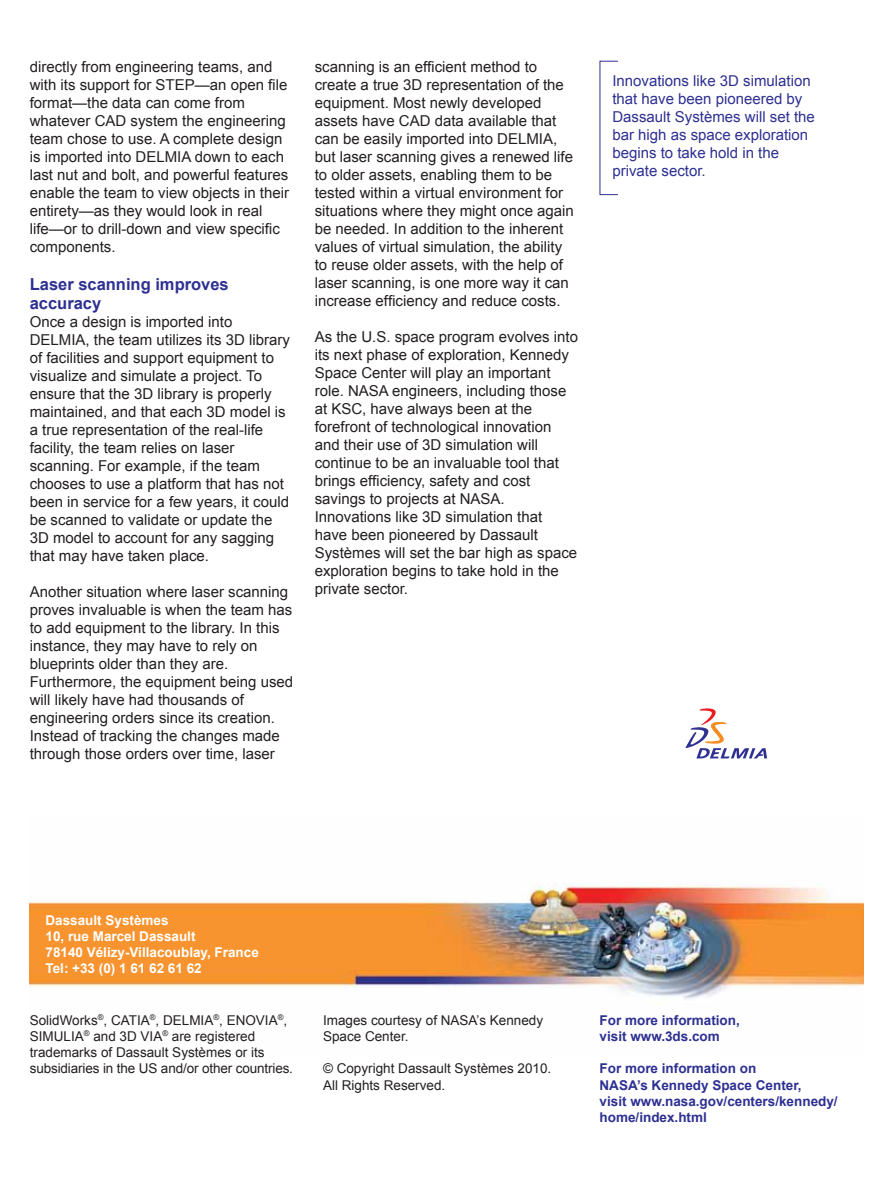
<style>
.page{position:relative;width:893px;height:1188px;background:#fff}
.page>*{position:absolute;margin:0;border:0;box-sizing:border-box;transform-origin:0 0}
.t1{font:700 16.5px/19.8px "Arial";color:#2e3092}
.t2{font:15px/18px "Arial";color:#231f20}
.t3{font:15px/18px "Arial";color:#2e3092}
.t4{font:13.5px/16.2px "Arial";color:#231f20}
.t5{font:700 13.5px/16.2px "Arial";color:#2e3092}
.t6{font:700 13.5px/16.2px "Arial";color:#fff}
</style>
<div class="page">
<img style="left:30px;top:883px;width:833px;height:122px">
<svg style="left:685px;top:708px;width:82px;height:50px"></svg>
<p class="t2" style="left:30px;top:58px;width:261px">directly from engineering teams, and with its support for STEP—an open file format—the data can come from whatever CAD system the engineering team chose to use. A complete design is imported into DELMIA down to each last nut and bolt, and powerful features enable the team to view objects in their entirety—as they would look in real life—or to drill-down and view specific components.</p>
<p class="t1" style="left:30px;top:274px;width:200px">Laser scanning improves accuracy</p>
<p class="t2" style="left:30px;top:313px;width:262px">Once a design is imported into DELMIA, the team utilizes its 3D library of facilities and support equipment to visualize and simulate a project. To ensure that the 3D library is properly maintained, and that each 3D model is a true representation of the real-life facility, the team relies on laser scanning. For example, if the team chooses to use a platform that has not been in service for a few years, it could be scanned to validate or update the 3D model to account for any sagging that may have taken place.</p>
<p class="t2" style="left:30px;top:583px;width:265px">Another situation where laser scanning proves invaluable is when the team has to add equipment to the library. In this instance, they may have to rely on blueprints older than they are.<br>Furthermore, the equipment being used will likely have had thousands of engineering orders since its creation.<br>Instead of tracking the changes made through those orders over time, laser</p>
<p class="t2" style="left:315px;top:58px;width:261px">scanning is an efficient method to create a true 3D representation of the equipment. Most newly developed assets have CAD data available that can be easily imported into DELMIA, but laser scanning gives a renewed life to older assets, enabling them to be tested within a virtual environment for situations where they might once again be needed. In addition to the inherent values of virtual simulation, the ability to reuse older assets, with the help of laser scanning, is one more way it can increase efficiency and reduce costs.</p>
<p class="t2" style="left:315px;top:328px;width:265px">As the U.S. space program evolves into its next phase of exploration, Kennedy Space Center will play an important role. NASA engineers, including those at KSC, have always been at the forefront of technological innovation and their use of 3D simulation will continue to be an invaluable tool that brings efficiency, safety and cost savings to projects at NASA.<br>Innovations like 3D simulation that have been pioneered by Dassault Systèmes will set the bar high as space exploration begins to take hold in the private sector.</p>
<p class="t3" style="left:612px;top:72px;width:204px">Innovations like 3D simulation that have been pioneered by<br>Dassault Systèmes will set the bar high as space exploration begins to take hold in the private sector.</p>
<p class="t6" style="left:45px;top:912px;width:215px">Dassault Systèmes<br>10, rue Marcel Dassault<br>78140 Vélizy-Villacoublay, France<br>Tel: +33 (0) 1 61 62 61 62</p>
<p class="t4" style="left:30px;top:1012px;width:265px">SolidWorks<sup>®</sup>, CATIA<sup>®</sup>, DELMIA<sup>®</sup>, ENOVIA<sup>®</sup>, SIMULIA<sup>®</sup> and 3D VIA<sup>®</sup> are registered trademarks of Dassault Systèmes or its subsidiaries in the US and/or other countries.</p>
<p class="t4" style="left:323px;top:1012px;width:222px">Images courtesy of NASA’s Kennedy<br>Space Center.</p>
<p class="t4" style="left:323px;top:1061px;width:230px">© Copyright Dassault Systèmes 2010.<br>All Rights Reserved.</p>
<p class="t5" style="left:600px;top:1012px;width:142px">For more information, visit www.3ds.com</p>
<p class="t5" style="left:600px;top:1061px;width:240px">For more information on<br>NASA’s Kennedy Space Center,<br>visit www.nasa.gov/centers/kennedy/ home/index.html</p>
</div>
